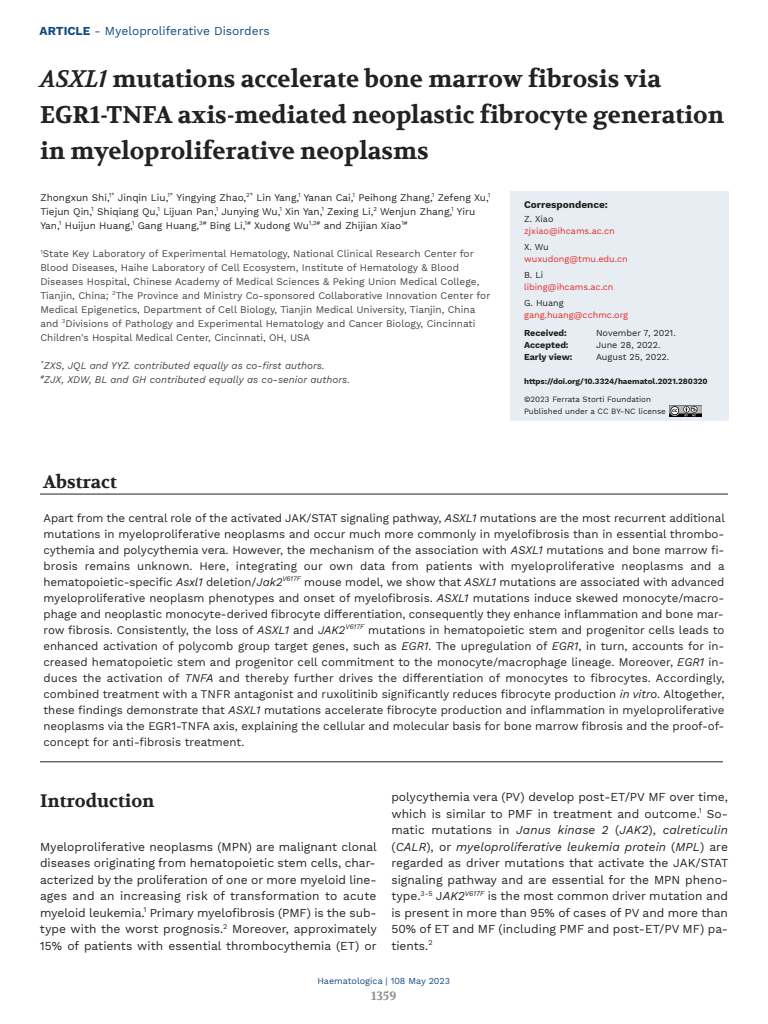
<style>
.page{position:relative;width:768px;height:1024px;background:#fff}
.page>*{position:absolute;margin:0;border:0;box-sizing:border-box;transform-origin:0 0}
.t1{font:700 24px/36px "Volkhov";color:#222221}
.t2{font:700 18px "Volkhov";color:#222221}
.t3{font:12px/16.5px "Work Sans";color:#222221;text-align:justify}
.t4{font:12px "Work Sans";color:#134a80}
.t5{font:700 12px "Volkhov";color:#919190}
.t6{font:11.5px/16px "Work Sans";color:#222221;text-align:justify}
.t7{font:10px/14px "Work Sans";color:#444}
.t8{font:10px/14px "Work Sans";color:#222221}
.t9{font:italic 10px/14px "Work Sans";color:#444}
.t10{font:700 10px "Work Sans";color:#222221}
.t11{font:9px "Work Sans";color:#e02b2b}
.t12{font:9px "Work Sans";color:#222221}
.t13{font:700 9px "Work Sans";color:#222221}
.t14{font:9px "Work Sans";color:#134a80}
.t15{font:8px/12px "Work Sans";color:#222221}
.t16{font:700 8px "Work Sans";color:#222221}
.s1{font-weight:700}
.s2{font-style:italic}
</style>
<div class="page">
<hr style="left:40px;top:762px;width:683px;height:1px;background:#222221">
<hr style="left:40px;top:494px;width:688px;height:1px;background:#222221">
<div style="left:510px;top:192px;width:218px;height:229px;background:#e7edf2"></div>
<img style="left:669px;top:405px;width:33px;height:12px">
<p class="t4" style="left:40px;top:24px;width:232px"><span class="s1">ARTICLE</span> - Myeloproliferative Disorders</p>
<h1 class="t1" style="left:40px;top:61px;width:686px"><span class="s2">ASXL1</span> mutations accelerate bone marrow fibrosis via<br>EGR1-TNFA axis-mediated neoplastic fibrocyte generation in myeloproliferative neoplasms</h1>
<p class="t8" style="left:40px;top:191px;width:451px">Zhongxun Shi,<sup>1*</sup> Jinqin Liu,<sup>1*</sup> Yingying Zhao,<sup>2*</sup> Lin Yang,<sup>1</sup> Yanan Cai,<sup>1</sup> Peihong Zhang,<sup>1</sup> Zefeng Xu,<sup>1<br></sup>Tiejun Qin,<sup>1</sup> Shiqiang Qu,<sup>1</sup> Lijuan Pan,<sup>1</sup> Junying Wu,<sup>1</sup> Xin Yan,<sup>1</sup> Zexing Li,<sup>2</sup> Wenjun Zhang,<sup>1</sup> Yiru<br>Yan,<sup>1</sup> Huijun Huang,<sup>1</sup> Gang Huang,<sup>3#</sup> Bing Li,<sup>1#</sup> Xudong Wu<sup>1,2#</sup> and Zhijian Xiao<sup>1#</sup></p>
<p class="t7" style="left:40px;top:247px;width:451px"><sup>1</sup>State Key Laboratory of Experimental Hematology, National Clinical Research Center for Blood Diseases, Haihe Laboratory of Cell Ecosystem, Institute of Hematology &amp; Blood Diseases Hospital, Chinese Academy of Medical Sciences &amp; Peking Union Medical College, Tianjin, China; <sup>2</sup>The Province and Ministry Co-sponsored Collaborative Innovation Center for Medical Epigenetics, Department of Cell Biology, Tianjin Medical University, Tianjin, China and <sup>3</sup>Divisions of Pathology and Experimental Hematology and Cancer Biology, Cincinnati Children's Hospital Medical Center, Cincinnati, OH, USA</p>
<p class="t9" style="left:40px;top:359px;width:311px"><sup>*</sup>ZXS, JQL and YYZ. contributed equally as co-first authors. <sup>#</sup>ZJX, XDW, BL and GH contributed equally as co-senior authors.</p>
<h2 class="t2" style="left:43px;top:470px;width:75px">Abstract</h2>
<p class="t10" style="left:524px;top:198px;width:85px">Correspondence:</p>
<p class="t12" style="left:524px;top:213px;width:31px">Z. Xiao</p>
<p class="t11" style="left:524px;top:225px;width:92px">zjxiao@ihcams.ac.cn</p>
<p class="t12" style="left:524px;top:241px;width:26px">X. Wu</p>
<p class="t11" style="left:524px;top:253px;width:105px">wuxudong@tmu.edu.cn</p>
<p class="t12" style="left:524px;top:269px;width:21px">B. Li</p>
<p class="t11" style="left:524px;top:281px;width:91px">libing@ihcams.ac.cn</p>
<p class="t12" style="left:524px;top:297px;width:41px">G. Huang</p>
<p class="t11" style="left:524px;top:309px;width:106px">gang.huang@cchmc.org</p>
<p class="t13" style="left:524px;top:327px;width:44px">Received:</p>
<p class="t12" style="left:596px;top:327px;width:81px">November 7, 2021.</p>
<p class="t13" style="left:524px;top:339px;width:46px">Accepted:</p>
<p class="t12" style="left:596px;top:339px;width:66px">June 28, 2022.</p>
<p class="t13" style="left:524px;top:351px;width:50px">Early view:</p>
<p class="t12" style="left:596px;top:351px;width:75px">August 25, 2022.</p>
<p class="t16" style="left:524px;top:376px;width:185px">https://doi.org/10.3324/haematol.2021.280320</p>
<p class="t15" style="left:524px;top:393px;width:143px">©2023 Ferrata Storti Foundation<br>Published under a CC BY-NC license</p>
<p class="t6" style="left:43px;top:510px;width:683px">Apart from the central role of the activated JAK/STAT signaling pathway, <span class="s2">ASXL1</span> mutations are the most recurrent additional mutations in myeloproliferative neoplasms and occur much more commonly in myelofibrosis than in essential thrombo&shy;cythemia and polycythemia vera. However, the mechanism of the association with <span class="s2">ASXL1</span> mutations and bone marrow fi&shy;brosis remains unknown. Here, integrating our own data from patients with myeloproliferative neoplasms and a hematopoietic-specific <span class="s2">Asxl1</span> deletion/<span class="s2">Jak2</span><sup>V617F</sup> mouse model, we show that <span class="s2">ASXL1</span> mutations are associated with advanced myeloproliferative neoplasm phenotypes and onset of myelofibrosis. <span class="s2">ASXL1</span> mutations induce skewed monocyte/macro&shy;phage and neoplastic monocyte-derived fibrocyte differentiation, consequently they enhance inflammation and bone mar&shy;row fibrosis. Consistently, the loss of <span class="s2">ASXL1</span> and <span class="s2">JAK2</span><sup>V617F</sup> mutations in hematopoietic stem and progenitor cells leads to enhanced activation of polycomb group target genes, such as <span class="s2">EGR1</span>. The upregulation of <span class="s2">EGR1</span>, in turn, accounts for in&shy;creased hematopoietic stem and progenitor cell commitment to the monocyte/macrophage lineage. Moreover, <span class="s2">EGR1</span> in&shy;duces the activation of <span class="s2">TNFA</span> and thereby further drives the differentiation of monocytes to fibrocytes. Accordingly, combined treatment with a TNFR antagonist and ruxolitinib significantly reduces fibrocyte production <span class="s2">in vitro</span>. Altogether, these findings demonstrate that <span class="s2">ASXL1</span> mutations accelerate fibrocyte production and inflammation in myeloproliferative neoplasms via the EGR1-TNFA axis, explaining the cellular and molecular basis for bone marrow fibrosis and the proof-of&shy;concept for anti-fibrosis treatment.</p>
<h2 class="t2" style="left:40px;top:790px;width:116px">Introduction</h2>
<p class="t3" style="left:40px;top:839px;width:338px">Myeloproliferative neoplasms (MPN) are malignant clonal diseases originating from hematopoietic stem cells, char&shy;acterized by the proliferation of one or more myeloid line&shy;ages and an increasing risk of transformation to acute myeloid leukemia.<sup>1</sup> Primary myelofibrosis (PMF) is the sub&shy;type with the worst prognosis.<sup>2</sup> Moreover, approximately 15% of patients with essential thrombocythemia (ET) or</p>
<p class="t3" style="left:391px;top:789px;width:338px">polycythemia vera (PV) develop post-ET/PV MF over time, which is similar to PMF in treatment and outcome.<sup>1</sup> So&shy;matic mutations in <span class="s2">Janus kinase 2</span> (<span class="s2">JAK2</span>), <span class="s2">calreticulin </span>(<span class="s2">CALR</span>), or <span class="s2">myeloproliferative leukemia protein</span> (<span class="s2">MPL</span>) are regarded as driver mutations that activate the JAK/STAT signaling pathway and are essential for the MPN pheno&shy;type.<sup>3-5</sup> J<span class="s2">AK2</span><sup>V617F</sup> is the most common driver mutation and is present in more than 95% of cases of PV and more than 50% of ET and MF (including PMF and post-ET/PV MF) pa&shy;tients.<sup>2</sup></p>
<p class="t14" style="left:317px;top:976px;width:134px">Haematologica | 108 May 2023</p>
<p class="t5" style="left:371px;top:988px;width:27px">1359</p>
</div>
